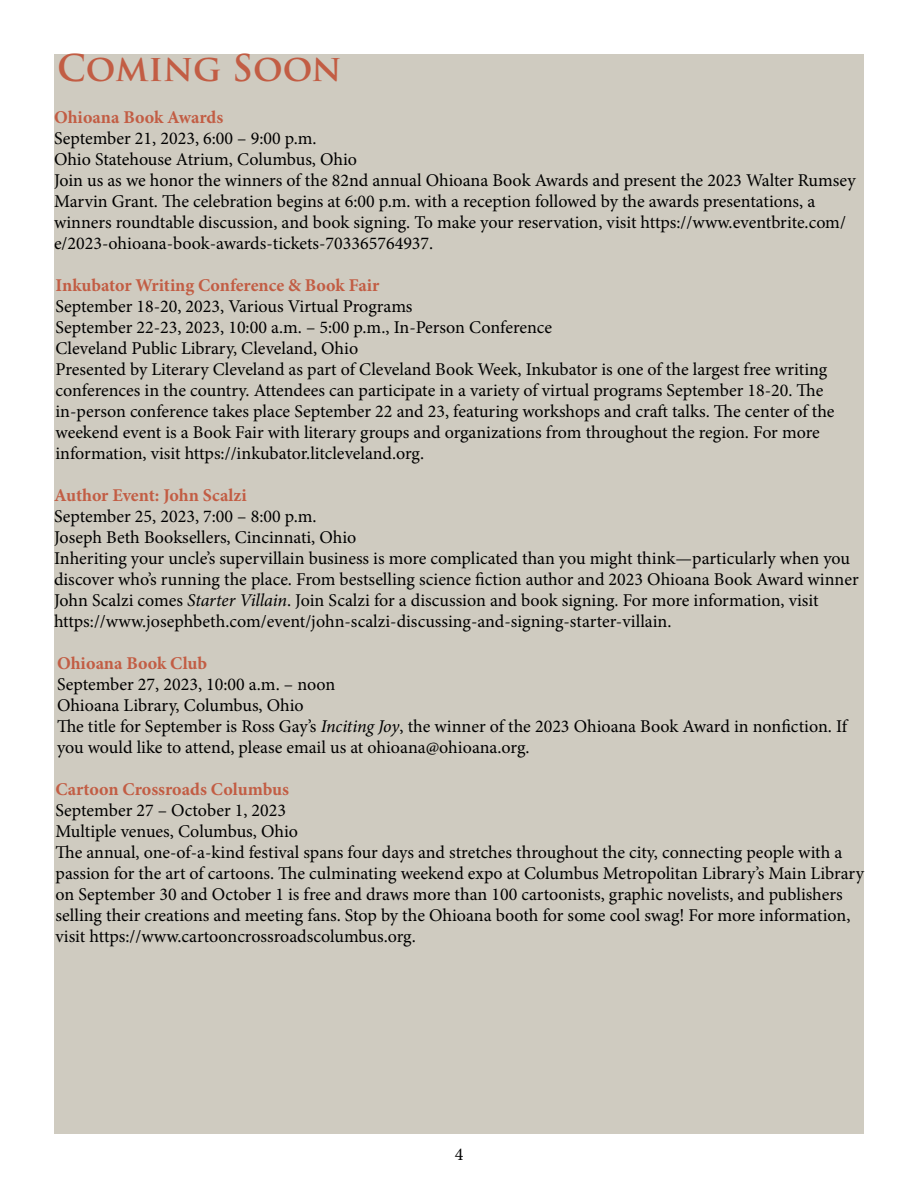
<style>
.page{position:relative;width:918px;height:1188px;background:#fff}
.page>*{position:absolute;margin:0;border:0;box-sizing:border-box;transform-origin:0 0}
.t1{font:700 36px "Trajan Pro";color:#c25d44}
.t2{font:18px/21px "Minion Pro";color:#000}
.t3{font:700 18px "Minion Pro";letter-spacing:-.005em;color:#c25d44}
.s1{font-style:italic}
</style>
<div class="page">
<div style="left:54px;top:54px;width:810px;height:1080px;background:#cfcbc0"></div>
<h1 class="t1" style="left:57px;top:46px;width:286px">COMING SOON</h1>
<p class="t3" style="left:54px;top:105px;width:171px">Ohioana Book Awards</p>
<p class="t2" style="left:54px;top:128px;width:803px">September 21, 2023, 6:00 – 9:00 p.m.<br>Ohio Statehouse Atrium, Columbus, Ohio<br>Join us as we honor the winners of the 82nd annual Ohioana Book Awards and present the 2023 Walter Rumsey Marvin Grant. The celebration begins at 6:00 p.m. with a reception followed by the awards presentations, a winners roundtable discussion, and book signing. To make your reservation, visit https://www.eventbrite.com/ e/2023-ohioana-book-awards-tickets-703365764937.</p>
<p class="t3" style="left:55px;top:273px;width:325px">Inkubator Writing Conference &amp; Book Fair</p>
<p class="t2" style="left:55px;top:296px;width:781px">September 18-20, 2023, Various Virtual Programs<br>September 22-23, 2023, 10:00 a.m. – 5:00 p.m., In-Person Conference<br>Cleveland Public Library, Cleveland, Ohio<br>Presented by Literary Cleveland as part of Cleveland Book Week, Inkubator is one of the largest free writing conferences in the country. Attendees can participate in a variety of virtual programs September 18-20. The in-person conference takes place September 22 and 23, featuring workshops and craft talks. The center of the weekend event is a Book Fair with literary groups and organizations from throughout the region. For more information, visit https://inkubator.litcleveland.org.</p>
<p class="t3" style="left:54px;top:483px;width:194px">Author Event: John Scalzi</p>
<p class="t2" style="left:54px;top:506px;width:806px">September 25, 2023, 7:00 – 8:00 p.m.<br>Joseph Beth Booksellers, Cincinnati, Ohio<br>Inheriting your uncle’s supervillain business is more complicated than you might think—particularly when you discover who’s running the place. From bestselling science fiction author and 2023 Ohioana Book Award winner John Scalzi comes <span class="s1">Starter Villain</span>. Join Scalzi for a discussion and book signing. For more information, visit https://www.josephbeth.com/event/john-scalzi-discussing-and-signing-starter-villain.</p>
<p class="t3" style="left:57px;top:651px;width:152px">Ohioana Book Club</p>
<p class="t2" style="left:57px;top:674px;width:792px">September 27, 2023, 10:00 a.m. – noon<br>Ohioana Library, Columbus, Ohio<br>The title for September is Ross Gay’s <span class="s1">Inciting Joy</span>, the winner of the 2023 Ohioana Book Award in nonfiction. If you would like to attend, please email us at ohioana@ohioana.org.</p>
<p class="t3" style="left:56px;top:777px;width:235px">Cartoon Crossroads Columbus</p>
<p class="t2" style="left:56px;top:800px;width:810px">September 27 – October 1, 2023<br>Multiple venues, Columbus, Ohio<br>The annual, one-of-a-kind festival spans four days and stretches throughout the city, connecting people with a passion for the art of cartoons. The culminating weekend expo at Columbus Metropolitan Library’s Main Library on September 30 and October 1 is free and draws more than 100 cartoonists, graphic novelists, and publishers selling their creations and meeting fans. Stop by the Ohioana booth for some cool swag! For more information, visit https://www.cartooncrossroadscolumbus.org.</p>
<p class="t2" style="left:455px;top:1144px;width:10px">4</p>
</div>
